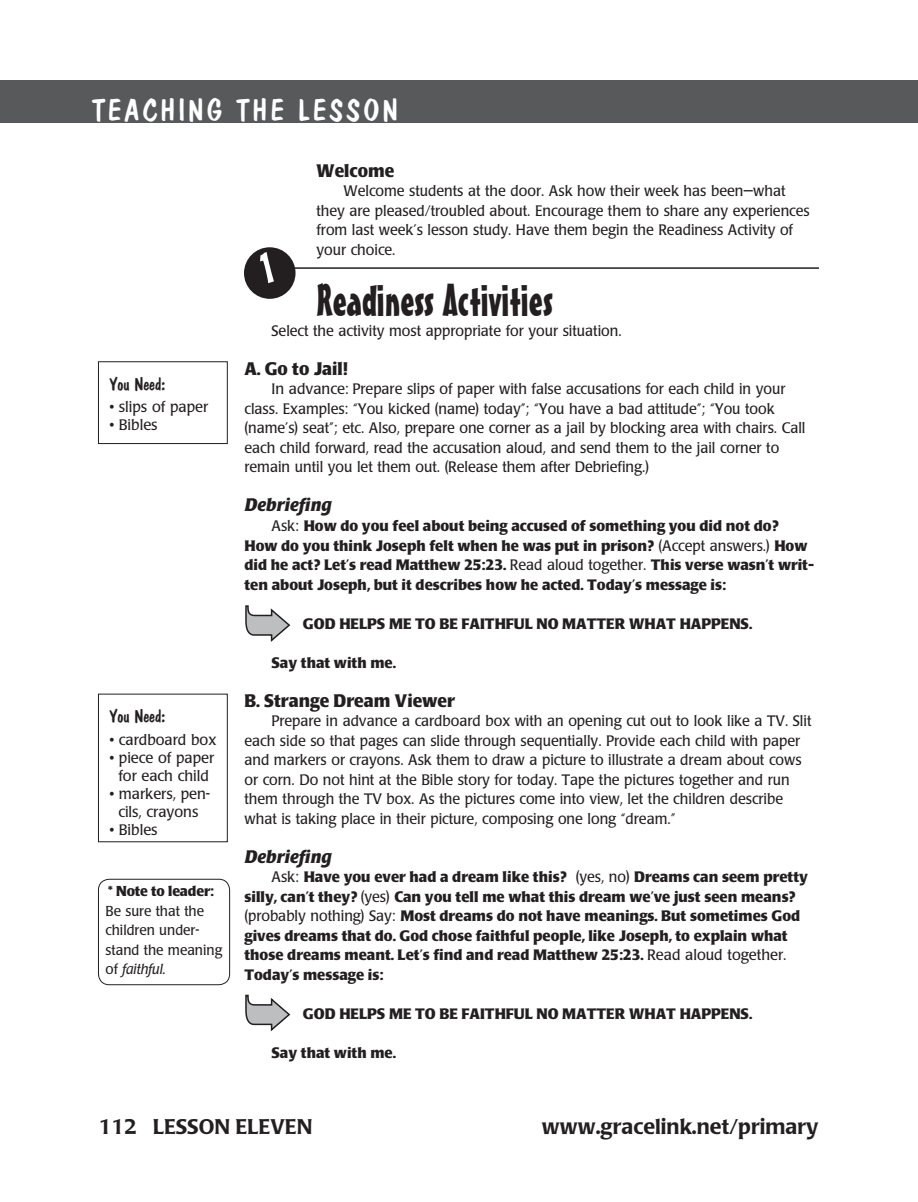
<style>
.page{position:relative;width:918px;height:1202px;background:#fff}
.page>*{position:absolute;margin:0;border:0;box-sizing:border-box;transform-origin:0 0}
.section_title{font:45px "Mister Earl BT";color:#231f20}
.t1{font:30px "Dom Casual D";letter-spacing:.1em;color:#fff}
.t2{font:500 21px "Poppl Laudatio";color:#231f20}
.subhead{font:700 18px "Poppl Laudatio";color:#231f20;scale:.95 1}
.subhead-2{font:italic 700 18px "Poppl Laudatio";color:#231f20}
.You_Need_head{font:18px "Dom Casual D";color:#231f20}
.body{font:700 15px/19.5px "Poppl Laudatio";color:#231f20}
.body-2{font:15px/19.5px "Poppl Laudatio";color:#231f20;scale:.95 1}
.body-3{font:15px/19.5px "Poppl Laudatio";color:#231f20}
.Welcome{font:15px/19.5px "Poppl Laudatio";color:#231f20;scale:.95 1}
.You_Need_items{font:15px/18px "Poppl Laudatio";color:#231f20;text-align:center}
.body-Xindent{font:700 15px "Poppl Laudatio";color:#231f20}
.body-4{font:14.25px "Poppl Laudatio";color:#231f20;scale:.95 1}
.body-5{font:700 14.25px "Poppl Laudatio";letter-spacing:-.01em;color:#231f20}
.body-6{font:italic 14.25px "Poppl Laudatio";color:#231f20}
.s1{font-style:normal}
.s2{font-weight:400}
</style>
<div class="page">
<hr style="left:292px;top:267px;width:527px;height:2px;background:#231f20">
<div style="left:0;top:80px;width:891px;height:43px;background:#58595b"></div>
<svg style="left:245px;top:994px;width:45px;height:37px"></svg>
<div style="left:891px;top:80px;width:27px;height:43px;background:#58595b"></div>
<div style="left:98px;top:361px;width:130px;height:83px;border:1px solid #231f20"></div>
<div style="left:98px;top:693px;width:130px;height:149px;border:1px solid #231f20"></div>
<svg style="left:245px;top:605px;width:45px;height:37px"></svg>
<div style="left:98px;top:879px;width:132px;height:106px;border:1px solid #231f20;border-radius:11px"></div>
<svg style="left:244px;top:247px;width:52px;height:52px"></svg>
<p class="t1" style="left:92px;top:92px;width:307px">TEACHING THE LESSON</p>
<p class="You_Need_head" style="left:109px;top:373px;width:58px">You Need:</p>
<p class="You_Need_items" style="left:109px;top:398px;width:100px">• slips of paper</p>
<p class="You_Need_items" style="left:109px;top:416px;width:50px">• Bibles</p>
<p class="You_Need_head" style="left:109px;top:706px;width:58px">You Need:</p>
<p class="You_Need_items" style="left:109px;top:731px;width:108px">• cardboard box</p>
<p class="You_Need_items" style="left:109px;top:749px;width:106px">• piece of paper for each child</p>
<p class="You_Need_items" style="left:109px;top:785px;width:102px">• markers, pen&shy;cils, crayons</p>
<p class="You_Need_items" style="left:109px;top:821px;width:50px">• Bibles</p>
<p class="body-5" style="left:108px;top:883px;width:108px">* Note to leader:</p>
<p class="body-4" style="left:106px;top:903px;width:105px">Be sure that the</p>
<p class="body-4" style="left:106px;top:922px;width:100px">children under-</p>
<p class="body-4" style="left:106px;top:942px;width:124px">stand the meaning</p>
<p class="body-6" style="left:106px;top:961px;width:62px"><span class="s1">of</span> faithful.</p>
<p class="subhead" style="left:317px;top:160px;width:84px">Welcome</p>
<p class="Welcome" style="left:316px;top:182px;width:521px;text-indent:27px">Welcome students at the door. Ask how their week has been—what they are pleased/troubled about. Encourage them to share any experiences from last week’s lesson study. Have them begin the Readiness Activity of your choice.</p>
<p class="section_title" style="left:317px;top:273px;width:238px">Readiness Activities</p>
<p class="body-2" style="left:272px;top:321px;width:370px">Select the activity most appropriate for your situation.</p>
<p class="subhead" style="left:244px;top:358px;width:110px">A. Go to Jail!</p>
<p class="body-3" style="left:244px;top:380px;width:562px;text-indent:27px">In advance: Prepare slips of paper with false accusations for each child in your class. Examples: “You kicked (name) today”; “You have a bad attitude”; “You took (name’s) seat”; etc. Also, prepare one corner as a jail by blocking area with chairs. Call each child forward, read the accusation aloud, and send them to the jail corner to remain until you let them out. (Release them after Debriefing.)</p>
<p class="subhead-2" style="left:244px;top:495px;width:89px">Debriefing</p>
<p class="body" style="left:244px;top:516px;width:571px;text-indent:27px"><span class="s2">Ask:</span> How do you feel about being accused of something you did not do?<br>How do you think Joseph felt when he was put in prison? <span class="s2">(Accept answers.)</span> How did he act? Let’s read Matthew 25:23. <span class="s2">Read aloud together.</span> This verse wasn’t writ&shy;ten about Joseph, but it describes how he acted. Today’s message is:</p>
<p class="body-Xindent" style="left:303px;top:615px;width:451px">GOD HELPS ME TO BE FAITHFUL NO MATTER WHAT HAPPENS.</p>
<p class="body" style="left:272px;top:653px;width:126px">Say that with me.</p>
<p class="subhead" style="left:244px;top:690px;width:223px">B. Strange Dream Viewer</p>
<p class="body-2" style="left:244px;top:711px;width:598px;text-indent:27px">Prepare in advance a cardboard box with an opening cut out to look like a TV. Slit each side so that pages can slide through sequentially. Provide each child with paper and markers or crayons. Ask them to draw a picture to illustrate a dream about cows or corn. Do not hint at the Bible story for today. Tape the pictures together and run them through the TV box. As the pictures come into view, let the children describe what is taking place in their picture, composing one long “dream.”</p>
<p class="subhead-2" style="left:244px;top:846px;width:89px">Debriefing</p>
<p class="body" style="left:244px;top:867px;width:565px;text-indent:27px"><span class="s2">Ask:</span> Have you ever had a dream like this? <span class="s2">(yes, no)</span> Dreams can seem pretty silly, can’t they? <span class="s2">(yes)</span> Can you tell me what this dream we’ve just seen means? <span class="s2">(probably nothing) Say:</span> Most dreams do not have meanings. But sometimes God gives dreams that do. God chose faithful people, like Joseph, to explain what those dreams meant. Let’s find and read Matthew 25:23. <span class="s2">Read aloud together.<br></span>Today’s message is:</p>
<p class="body-Xindent" style="left:303px;top:1005px;width:451px">GOD HELPS ME TO BE FAITHFUL NO MATTER WHAT HAPPENS.</p>
<p class="body" style="left:272px;top:1043px;width:126px">Say that with me.</p>
<p class="t2" style="left:99px;top:1115px;width:215px">112 LESSON ELEVEN</p>
<p class="t2" style="left:542px;top:1115px;width:278px">www.gracelink.net/primary</p>
</div>
